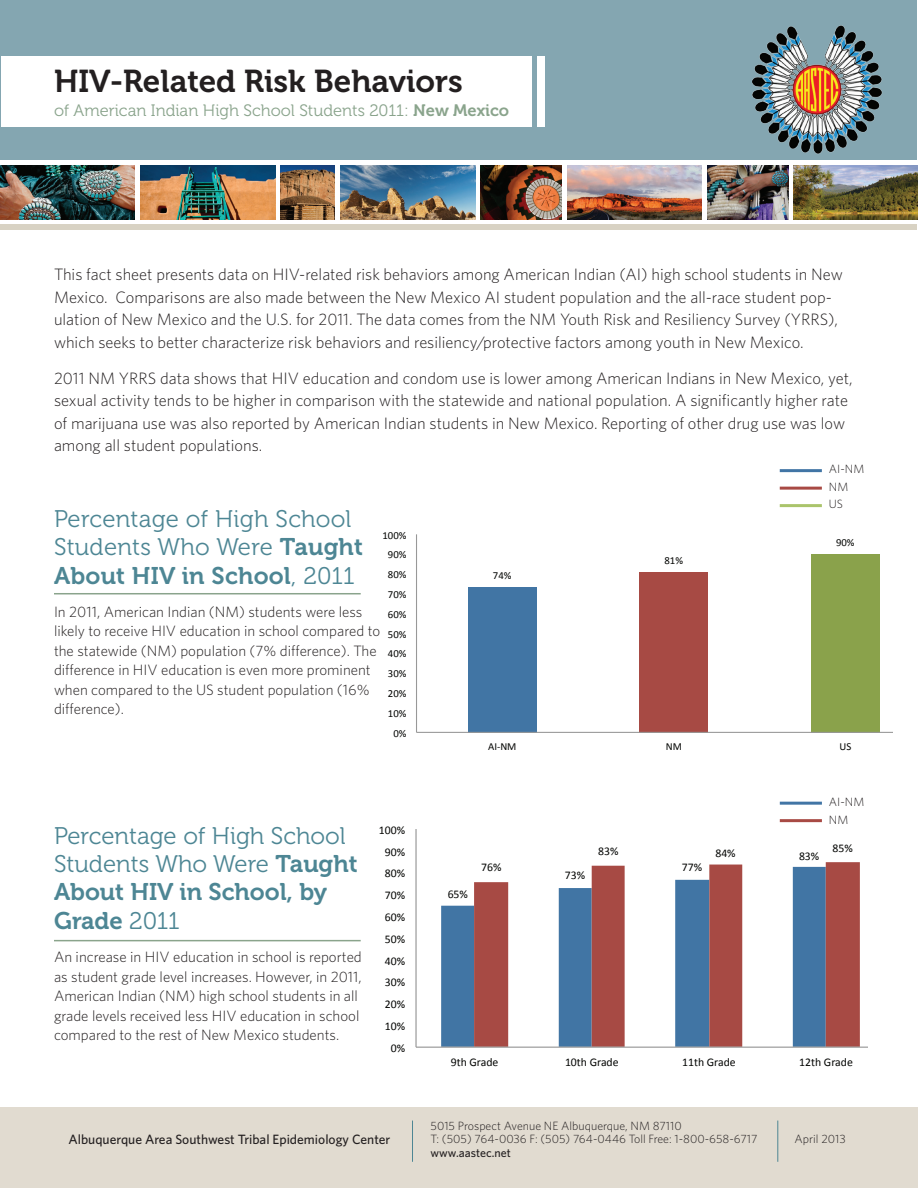
<style>
.page{position:relative;width:918px;height:1188px;background:#fff}
.page>*{position:absolute;margin:0;border:0;box-sizing:border-box;transform-origin:0 0}
.t1{font:31.5px "Museo 700";color:#231f20}
.t2{font:24px/28.5px "Museo 300";color:#4d8694}
.t3{font:24px/28.5px "Museo 700";color:#4d8694}
.t4{font:300 16.5px/22.5px "Whitney";color:#231f20}
.t5{font:16.5px "Museo 300";color:#8aa48c}
.t6{font:300 15px/19.5px "Whitney";color:#231f20}
.t7{font:500 13.5px "Whitney";color:#231f20}
.t8{font:300 12px/17.4px "Whitney";color:#231f20}
.t9{font:500 12px "Whitney";color:#231f20}
.t10{font:11.7px "Calibri";color:#040503}
.t11{font:10.8px "Calibri";color:#040503}
.s1{font-family:"Museo 700"}
.s2{font-family:"Museo 300"}
</style>
<div class="page">
<div style="left:0;top:1107px;width:918px;height:81px;background:#e1dbd0"></div>
<hr style="left:412px;top:1121px;width:1px;height:41px;background:#4d8694">
<hr style="left:777px;top:1121px;width:1px;height:41px;background:#4d8694">
<div style="left:1px;top:224px;width:916px;height:6px;background:#d8d2c3"></div>
<img style="left:0;top:165px;width:135px;height:54px">
<img style="left:567px;top:165px;width:135px;height:54px">
<img style="left:794px;top:165px;width:124px;height:54px">
<img style="left:140px;top:165px;width:135px;height:54px">
<img style="left:340px;top:165px;width:135px;height:54px">
<img style="left:281px;top:165px;width:54px;height:54px">
<img style="left:707px;top:165px;width:81px;height:54px">
<img style="left:481px;top:165px;width:81px;height:54px">
<div style="left:1px;top:1px;width:916px;height:159px;background:#84a6b1"></div>
<img style="left:752px;top:25px;width:130px;height:129px">
<div style="left:1px;top:56px;width:530px;height:71px;background:#fff"></div>
<div style="left:537px;top:56px;width:7px;height:71px;background:#fff"></div>
<svg style="left:416px;top:534px;width:476px;height:199px"></svg>
<hr style="left:54px;top:593px;width:307px;height:1px;background:#8aa48c">
<svg style="left:415px;top:819px;width:453px;height:229px"></svg>
<hr style="left:54px;top:940px;width:307px;height:1px;background:#8aa48c">
<hr style="left:780px;top:802px;width:42px;height:3px;background:#4175a5">
<hr style="left:780px;top:819px;width:42px;height:3px;background:#a84a44">
<hr style="left:780px;top:469px;width:42px;height:3px;background:#4175a5">
<hr style="left:780px;top:487px;width:42px;height:3px;background:#a84a44">
<hr style="left:780px;top:504px;width:42px;height:3px;background:#aac46b">
<h1 class="t1" style="left:54px;top:63px;width:410px">HIV-Related Risk Behaviors</h1>
<p class="t5" style="left:54px;top:101px;width:457px">of American Indian High School Students 2011: <span class="s1">New Mexico</span></p>
<p class="t4" style="left:54px;top:263px;width:790px">This fact sheet presents data on HIV-related risk behaviors among American Indian (AI) high school students in New Mexico. Comparisons are also made between the New Mexico AI student population and the all-race student pop&shy;ulation of New Mexico and the U.S. for 2011. The data comes from the NM Youth Risk and Resiliency Survey (YRRS), which seeks to better characterize risk behaviors and resiliency/protective factors among youth in New Mexico.</p>
<p class="t4" style="left:54px;top:366px;width:800px">2011 NM YRRS data shows that HIV education and condom use is lower among American Indians in New Mexico, yet, sexual activity tends to be higher in comparison with the statewide and national population. A significantly higher rate of marijuana use was also reported by American Indian students in New Mexico. Reporting of other drug use was low among all student populations.</p>
<h2 class="t2" style="left:54px;top:505px;width:311px">Percentage of High School<br>Students Who Were <span class="s1">Taught</span></h2>
<h2 class="t3" style="left:54px;top:561px;width:302px">About HIV in School<span class="s2">, 2011</span></h2>
<p class="t6" style="left:54px;top:601px;width:328px">In 2011, American Indian (NM) students were less likely to receive HIV education in school compared to the statewide (NM) population (7% difference). The difference in HIV education is even more prominent when compared to the US student population (16% difference).</p>
<p class="t11" style="left:382px;top:528px;width:26px">100%</p>
<p class="t11" style="left:388px;top:548px;width:20px">90%</p>
<p class="t11" style="left:388px;top:568px;width:20px">80%</p>
<p class="t11" style="left:388px;top:588px;width:20px">70%</p>
<p class="t11" style="left:388px;top:608px;width:20px">60%</p>
<p class="t11" style="left:388px;top:627px;width:20px">50%</p>
<p class="t11" style="left:388px;top:647px;width:20px">40%</p>
<p class="t11" style="left:388px;top:667px;width:20px">30%</p>
<p class="t11" style="left:388px;top:687px;width:20px">20%</p>
<p class="t11" style="left:388px;top:707px;width:20px">10%</p>
<p class="t11" style="left:393px;top:726px;width:15px">0%</p>
<h2 class="t2" style="left:54px;top:822px;width:305px">Percentage of High School<br>Students Who Were <span class="s1">Taught</span></h2>
<h2 class="t3" style="left:54px;top:878px;width:275px">About HIV in School, by<br>Grade <span class="s2">2011</span></h2>
<p class="t6" style="left:54px;top:947px;width:309px">An increase in HIV education in school is reported as student grade level increases. However, in 2011, American Indian (NM) high school students in all grade levels received less HIV education in school compared to the rest of New Mexico students.</p>
<p class="t10" style="left:379px;top:823px;width:28px">100%</p>
<p class="t10" style="left:385px;top:844px;width:22px">90%</p>
<p class="t10" style="left:385px;top:866px;width:22px">80%</p>
<p class="t10" style="left:385px;top:888px;width:22px">70%</p>
<p class="t10" style="left:385px;top:910px;width:22px">60%</p>
<p class="t10" style="left:385px;top:932px;width:22px">50%</p>
<p class="t10" style="left:385px;top:953px;width:22px">40%</p>
<p class="t10" style="left:385px;top:975px;width:22px">30%</p>
<p class="t10" style="left:385px;top:997px;width:22px">20%</p>
<p class="t10" style="left:385px;top:1019px;width:22px">10%</p>
<p class="t10" style="left:391px;top:1041px;width:16px">0%</p>
<p class="t8" style="left:829px;top:460px;width:37px">AI-NM<br>NM<br>US</p>
<p class="t11" style="left:493px;top:568px;width:20px">74%</p>
<p class="t11" style="left:664px;top:553px;width:20px">81%</p>
<p class="t11" style="left:836px;top:536px;width:20px">90%</p>
<p class="t11" style="left:488px;top:740px;width:30px">AI--‐NM</p>
<p class="t11" style="left:666px;top:740px;width:18px">NM</p>
<p class="t11" style="left:839px;top:740px;width:13px">US</p>
<p class="t10" style="left:448px;top:886px;width:22px">65%</p>
<p class="t10" style="left:481px;top:860px;width:22px">76%</p>
<p class="t10" style="left:565px;top:868px;width:22px">73%</p>
<p class="t10" style="left:598px;top:844px;width:22px">83%</p>
<p class="t10" style="left:715px;top:846px;width:22px">84%</p>
<p class="t10" style="left:682px;top:860px;width:22px">77%</p>
<p class="t10" style="left:799px;top:848px;width:22px">83%</p>
<p class="t8" style="left:829px;top:793px;width:37px">AI-NM<br>NM</p>
<p class="t10" style="left:832px;top:841px;width:22px">85%</p>
<p class="t10" style="left:451px;top:1055px;width:49px">9th Grade</p>
<p class="t10" style="left:565px;top:1055px;width:55px">10th Grade</p>
<p class="t10" style="left:682px;top:1055px;width:55px">11th Grade</p>
<p class="t10" style="left:799px;top:1055px;width:55px">12th Grade</p>
<p class="t8" style="left:431px;top:1118px;width:329px;line-height:13.5px">5015 Prospect Avenue NE Albuquerque, NM 87110<br>T: (505) 764-0036 F: (505) 764-0446 Toll Free: 1-800-658-6717</p>
<p class="t9" style="left:431px;top:1144px;width:82px">www.aastec.net</p>
<p class="t7" style="left:69px;top:1131px;width:323px">Albuquerque Area Southwest Tribal Epidemiology Center</p>
<p class="t8" style="left:795px;top:1130px;width:53px">April 2013</p>
</div>
